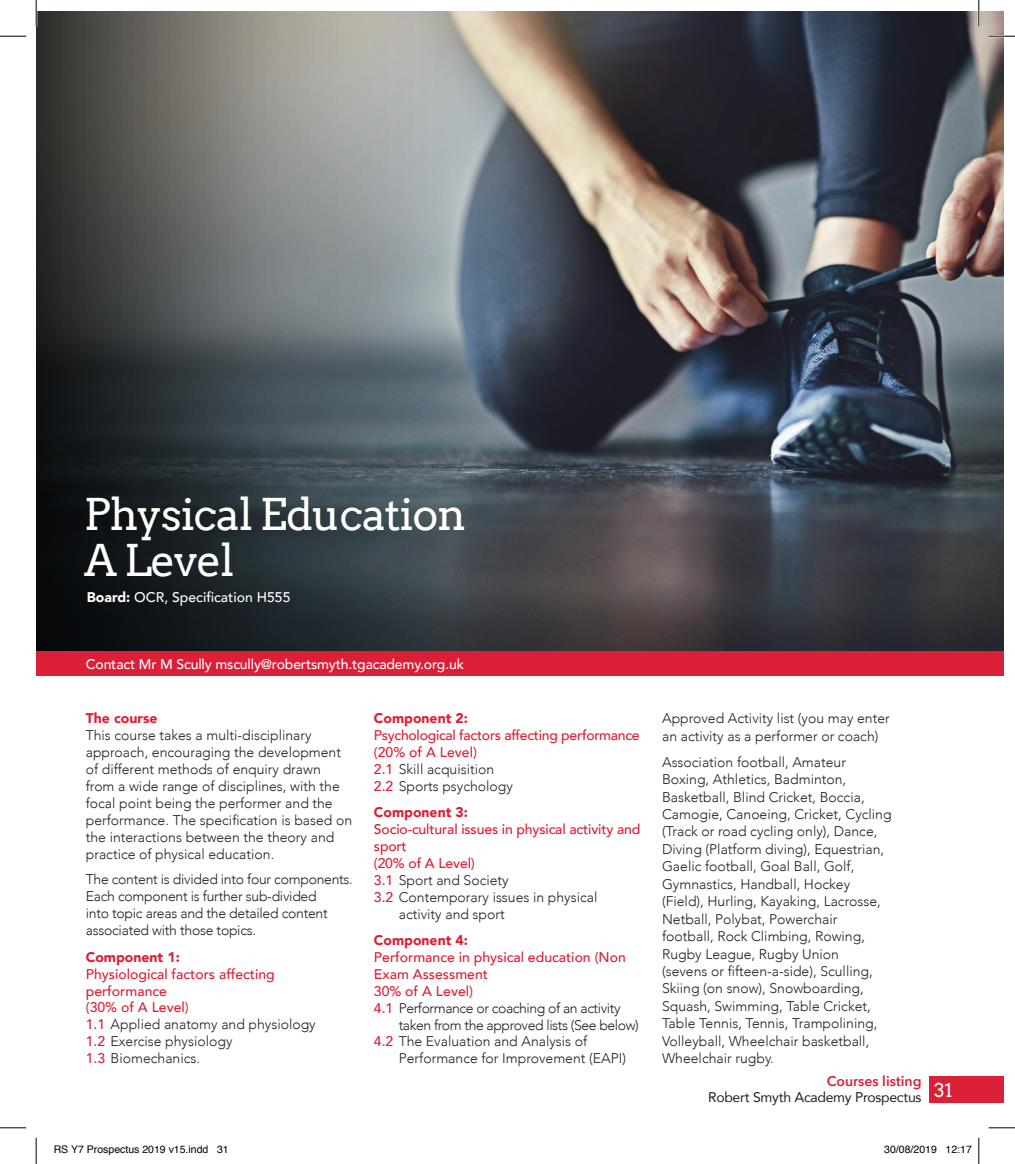
<style>
.page{position:relative;width:1015px;height:1164px;background:#fff}
.page>*{position:absolute;margin:0;border:0;box-sizing:border-box;transform-origin:0 0}
.t1{font:43.75px/45.5px "Arvo";letter-spacing:-.03em;color:#fff}
.t2{font:300 14px/17.5px "Avenir";color:#231f20}
.t3{font:500 14px/17px "Avenir";color:#da1f36}
.t4{font:300 14px/17px "Avenir";letter-spacing:-.02em;color:#231f20}
.t5{font:500 14px/16.8px "Avenir";letter-spacing:-.02em;color:#da1f36}
.t6{font:500 14px "Avenir";letter-spacing:-.01em;color:#fff}
.t7{font:300 14px "Avenir";letter-spacing:-.03em;color:#231f20}
.t8{font:900 14px "Avenir";color:#da1f36}
.t9{font:14px "Avenir";letter-spacing:-.02em;color:#231f20}
.t10{font:600 14px "Avenir Next";color:#da1f36}
.t11{font:10.5px "Helvetica";color:#000}
.s1{font-weight:900}
.s2{font-weight:300;color:#231f20}
.s3{font-weight:500;color:#da1f36}
</style>
<div class="page">
<div style="left:929px;top:1076px;width:74px;height:27px;background:#da1f36"></div>
<img style="left:36px;top:11px;width:967px;height:640px">
<div style="left:36px;top:651px;width:967px;height:25px;background:#da1f36"></div>
<hr style="left:989px;top:35px;width:26px;height:2px;background:#fff">
<hr style="left:978px;top:0;width:2px;height:26px;background:#fff">
<svg style="left:0;top:36px;width:26px;height:1px"></svg>
<svg style="left:989px;top:36px;width:26px;height:1px"></svg>
<svg style="left:0;top:1127px;width:26px;height:1px"></svg>
<svg style="left:989px;top:1127px;width:26px;height:1px"></svg>
<svg style="left:36px;top:0;width:1px;height:26px"></svg>
<svg style="left:36px;top:1137px;width:1px;height:27px"></svg>
<svg style="left:978px;top:0;width:1px;height:26px"></svg>
<svg style="left:978px;top:1137px;width:1px;height:27px"></svg>
<h1 class="t1" style="left:84px;top:492px;width:384px">Physical Education<br>A Level</h1>
<p class="t6" style="left:87px;top:588px;width:205px"><span class="s1">Board:</span> OCR, Specification H555</p>
<p class="t6" style="left:86px;top:655px;width:380px">Contact Mr M Scully mscully@robertsmyth.tgacademy.org.uk</p>
<p class="t8" style="left:86px;top:709px;width:73px">The course</p>
<p class="t2" style="left:86px;top:727px;width:268px;line-height:17px">This course takes a multi-disciplinary approach, encouraging the development of different methods of enquiry drawn from a wide range of disciplines, with the focal point being the performer and the performance. The specification is based on the interactions between the theory and practice of physical education.</p>
<p class="t4" style="left:86px;top:871px;width:269px">The content is divided into four components.<br>Each component is further sub-divided<br>into topic areas and the detailed content associated with those topics.</p>
<p class="t8" style="left:86px;top:947px;width:96px">Component 1:</p>
<p class="t3" style="left:86px;top:965px;width:231px">Physiological factors affecting performance<br>(30% of A Level)<br>1.1 <span class="s2">Applied anatomy and physiology<br></span>1.2 <span class="s2">Exercise physiology<br></span>1.3 <span class="s2">Biomechanics.</span></p>
<p class="t8" style="left:374px;top:709px;width:96px">Component 2:</p>
<p class="t5" style="left:374px;top:727px;width:267px">Psychological factors affecting performance (20% of A Level)<br>2.1 <span class="s2">Skill acquisition<br></span>2.2 <span class="s2">Sports psychology</span></p>
<p class="t8" style="left:374px;top:803px;width:96px">Component 3:</p>
<p class="t3" style="left:374px;top:821px;width:268px">Socio-cultural issues in physical activity and</p>
<p class="t3" style="left:374px;top:838px;width:34px">sport</p>
<p class="t3" style="left:374px;top:855px;width:102px">(20% of A Level)</p>
<p class="t2" style="left:374px;top:871px;width:136px"><span class="s3">3.1</span> Sport and Society</p>
<p class="t2" style="left:374px;top:888px;width:225px"><span class="s3">3.2</span> Contemporary issues in physical</p>
<p class="t2" style="left:399px;top:905px;width:108px">activity and sport</p>
<p class="t8" style="left:374px;top:931px;width:96px">Component 4:</p>
<p class="t3" style="left:374px;top:949px;width:253px">Performance in physical education (Non</p>
<p class="t3" style="left:374px;top:966px;width:116px">Exam Assessment</p>
<p class="t3" style="left:374px;top:983px;width:101px">30% of A Level)</p>
<p class="t7" style="left:374px;top:998px;width:248px"><span class="s3">4.1</span> Performance or coaching of an activity</p>
<p class="t7" style="left:399px;top:1015px;width:242px">taken from the approved lists (See below)</p>
<p class="t2" style="left:374px;top:1033px;width:215px"><span class="s3">4.2</span> The Evaluation and Analysis of</p>
<p class="t2" style="left:399px;top:1050px;width:229px">Performance for Improvement (EAPI)</p>
<p class="t2" style="left:662px;top:710px;width:229px">Approved Activity list (you may enter an activity as a performer or coach)</p>
<p class="t2" style="left:662px;top:753px;width:231px">Association football, Amateur Boxing, Athletics, Badminton, Basketball, Blind Cricket, Boccia, Camogie, Canoeing, Cricket, Cycling (Track or road cycling only), Dance, Diving (Platform diving), Equestrian, Gaelic football, Goal Ball, Golf, Gymnastics, Handball, Hockey (Field), Hurling, Kayaking, Lacrosse, Netball, Polybat, Powerchair football, Rock Climbing, Rowing, Rugby League, Rugby Union<br>(sevens or fifteen-a-side), Sculling, Skiing (on snow), Snowboarding, Squash, Swimming, Table Cricket, Table Tennis, Tennis, Trampolining, Volleyball, Wheelchair basketball, Wheelchair rugby.</p>
<p class="t10" style="left:827px;top:1072px;width:96px">Courses listing</p>
<p class="t9" style="left:708px;top:1088px;width:246px">Robert Smyth Academy Prospectus <sup>31</sup></p>
<p class="t11" style="left:54px;top:1145px;width:177px">RS Y7 Prospectus 2019 v15.indd 31</p>
<p class="t11" style="left:884px;top:1145px;width:89px">30/08/2019 12:17</p>
</div>
